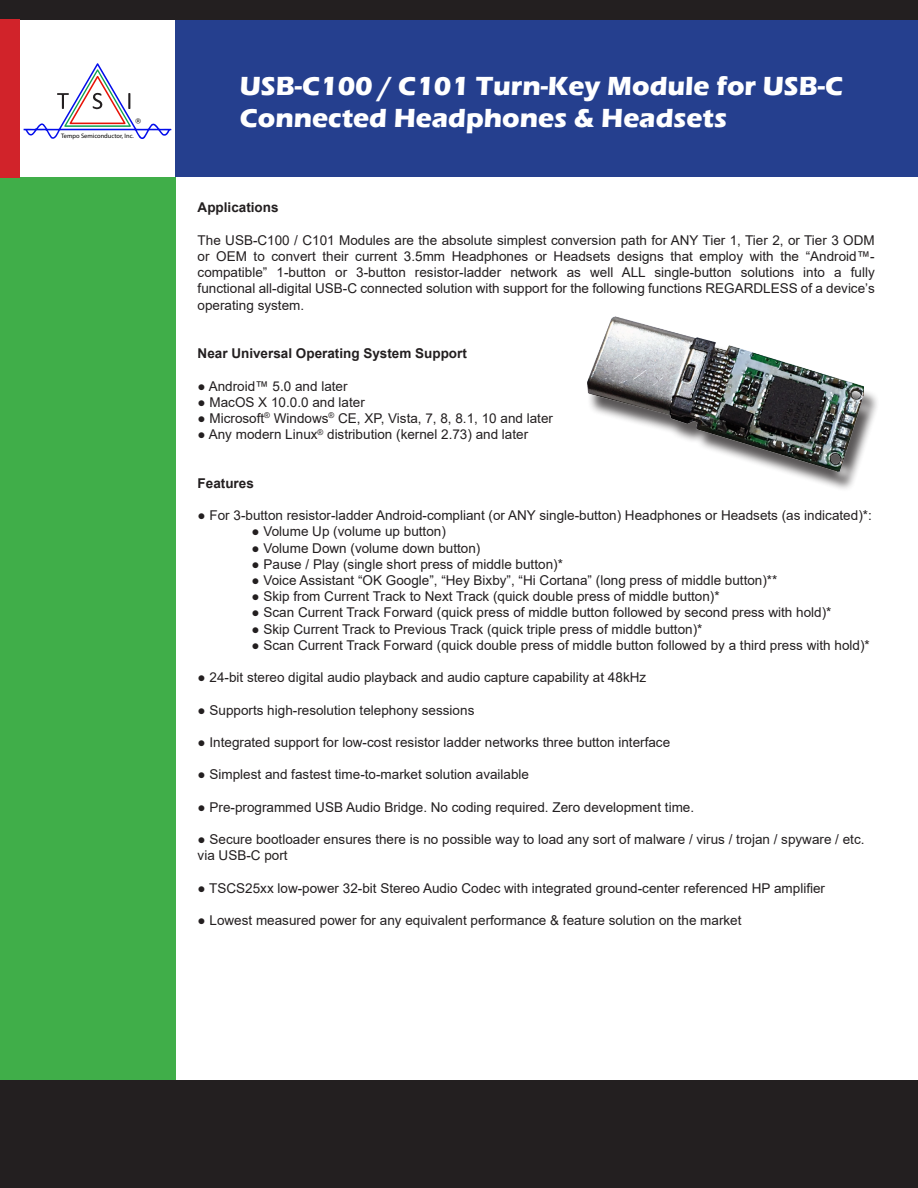
<style>
.page{position:relative;width:918px;height:1188px;background:#fff}
.page>*{position:absolute;margin:0;border:0;box-sizing:border-box;transform-origin:0 0}
.t1{font:700 27px/32.4px "Eras ITC";color:#fff}
.t2{font:13.5px/16.2px "Arial";color:#231f20;text-align:justify}
.t3{font:700 13.5px "Arial";color:#231f20}
.t4{font:6.45px "Myriad Pro";color:#000}
.t5{font:6.15px "Verdana";color:#000}
</style>
<div class="page">
<div style="left:176px;top:19px;width:742px;height:158px;background:#253f8e"></div>
<div style="left:0;top:177px;width:175px;height:904px;background:#40ae49"></div>
<svg style="left:24px;top:63px;width:148px;height:76px"></svg>
<div style="left:0;top:1081px;width:918px;height:107px;background:#231f20"></div>
<div style="left:587px;top:322px;width:293px;height:170px;background:#231f20;opacity:.75"></div>
<img style="left:588px;top:317px;width:276px;height:155px">
<div style="left:0;top:0;width:918px;height:19px;background:#231f20"></div>
<div style="left:0;top:19px;width:19px;height:158px;background:#d1232a"></div>
<p class="t5" style="left:135px;top:117px;width:8px">®</p>
<p class="t4" style="left:61px;top:132px;width:74px">Tempo Semiconductor, Inc.</p>
<p class="t1" style="left:240px;top:70px;width:605px">USB-C100 / C101 Turn-Key Module for USB-C<br>Connected Headphones &amp; Headsets</p>
<p class="t3" style="left:198px;top:198px;width:83px">Applications</p>
<p class="t2" style="left:198px;top:232px;width:679px">The USB-C100 / C101 Modules are the absolute simplest conversion path for ANY Tier 1, Tier 2, or Tier 3 ODM or OEM to convert their current 3.5mm Headphones or Headsets designs that employ with the “Android™- compatible” 1-button or 3-button resistor-ladder network as well ALL single-button solutions into a fully functional all-digital USB-C connected solution with support for the following functions REGARDLESS of a device’s operating system.</p>
<p class="t3" style="left:198px;top:344px;width:271px">Near Universal Operating System Support</p>
<p class="t2" style="left:198px;top:378px;width:151px">● Android™ 5.0 and later</p>
<p class="t2" style="left:198px;top:394px;width:169px">● MacOS X 10.0.0 and later</p>
<p class="t2" style="left:198px;top:410px;width:357px">● Microsoft<sup>®</sup> Windows<sup>®</sup> CE, XP, Vista, 7, 8, 8.1, 10 and later</p>
<p class="t2" style="left:198px;top:426px;width:332px">● Any modern Linux<sup>®</sup> distribution (kernel 2.73) and later</p>
<p class="t3" style="left:198px;top:473px;width:58px">Features</p>
<p class="t2" style="left:198px;top:507px;width:676px">● For 3-button resistor-ladder Android-compliant (or ANY single-button) Headphones or Headsets (as indicated)*:</p>
<p class="t2" style="left:252px;top:523px;width:196px">● Volume Up (volume up button)</p>
<p class="t2" style="left:252px;top:540px;width:230px">● Volume Down (volume down button)</p>
<p class="t2" style="left:252px;top:556px;width:313px">● Pause / Play (single short press of middle button)*</p>
<p class="t2" style="left:252px;top:572px;width:527px">● Voice Assistant “OK Google”, “Hey Bixby”, “Hi Cortana” (long press of middle button)**</p>
<p class="t2" style="left:252px;top:588px;width:470px">● Skip from Current Track to Next Track (quick double press of middle button)*</p>
<p class="t2" style="left:252px;top:604px;width:581px">● Scan Current Track Forward (quick press of middle button followed by second press with hold)*</p>
<p class="t2" style="left:252px;top:621px;width:452px">● Skip Current Track to Previous Track (quick triple press of middle button)*</p>
<p class="t2" style="left:252px;top:637px;width:620px">● Scan Current Track Forward (quick double press of middle button followed by a third press with hold)*</p>
<p class="t2" style="left:198px;top:669px;width:450px">● 24-bit stereo digital audio playback and audio capture capability at 48kHz</p>
<p class="t2" style="left:198px;top:702px;width:278px">● Supports high-resolution telephony sessions</p>
<p class="t2" style="left:198px;top:734px;width:474px">● Integrated support for low-cost resistor ladder networks three button interface</p>
<p class="t2" style="left:198px;top:766px;width:333px">● Simplest and fastest time-to-market solution available</p>
<p class="t2" style="left:198px;top:799px;width:498px">● Pre-programmed USB Audio Bridge. No coding required. Zero development time.</p>
<p class="t2" style="left:198px;top:831px;width:668px">● Secure bootloader ensures there is no possible way to load any sort of malware / virus / trojan / spyware / etc. via USB-C port</p>
<p class="t2" style="left:198px;top:880px;width:629px">● TSCS25xx low-power 32-bit Stereo Audio Codec with integrated ground-center referenced HP amplifier</p>
<p class="t2" style="left:198px;top:912px;width:545px">● Lowest measured power for any equivalent performance &amp; feature solution on the market</p>
</div>
